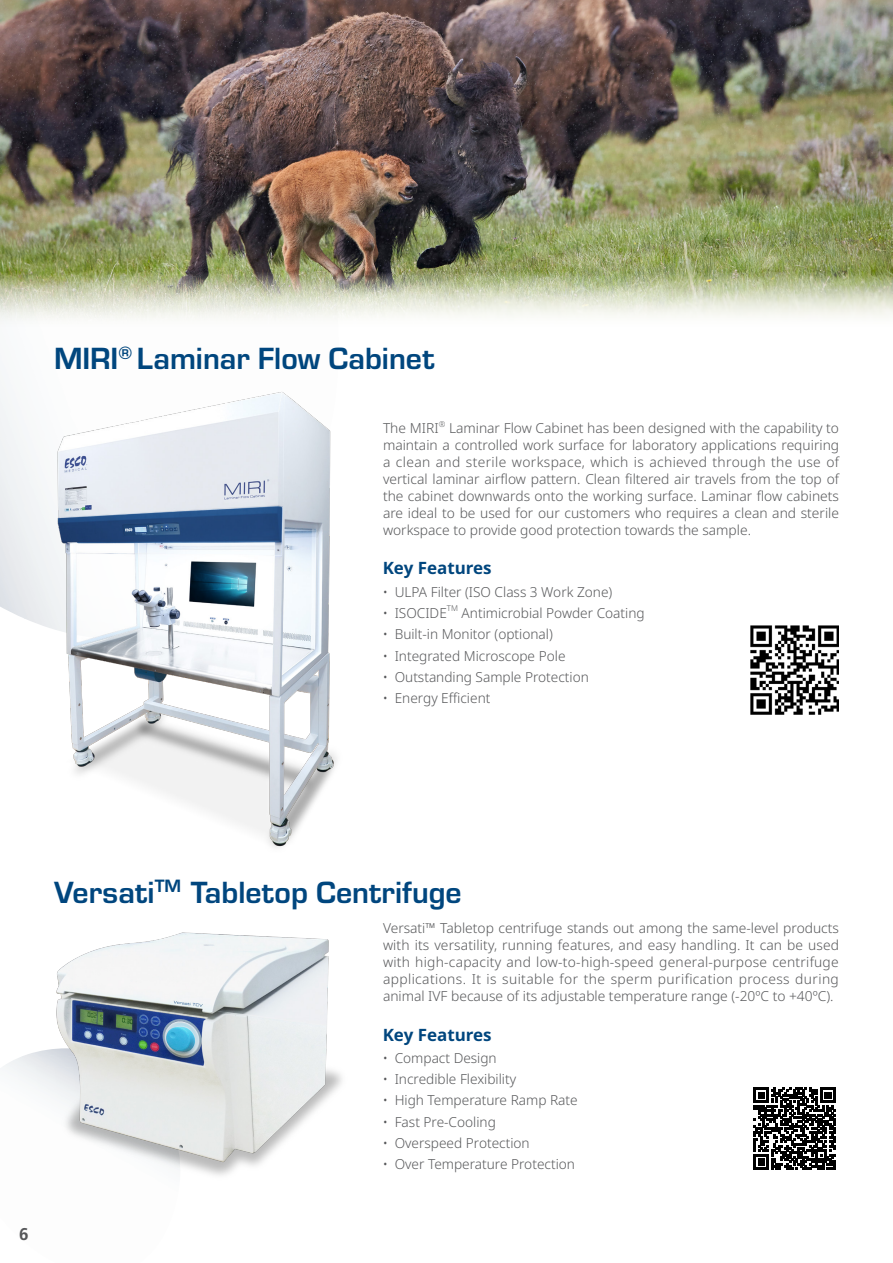
<style>
.page{position:relative;width:893px;height:1263px;background:#fff}
.page>*{position:absolute;margin:0;border:0;box-sizing:border-box;transform-origin:0 0}
.t1{font:700 31.8px "Eurostile";color:#00467e}
.t2{font:700 17.1px "Frutiger LT Std";color:#57585a}
.Paragraph_Title_4{font:16.95px "Noto Sans";color:#00467e}
.Paragraph_Style_3{font:13.8px/17px "Noto Sans";color:#57585a;text-align:justify}
.Paragraph_Style_3-2{font:8.1px "Noto Sans";color:#57585a}
</style>
<div class="page">
<img style="left:27px;top:1052px;width:7px;height:7px">
<img style="left:21px;top:336px;width:29px;height:172px">
<img style="left:0;top:0;width:893px;height:321px">
<img style="left:38px;top:383px;width:299px;height:465px">
<img style="left:751px;top:626px;width:88px;height:88px">
<img style="left:34px;top:932px;width:308px;height:244px">
<svg style="left:753px;top:1087px;width:83px;height:83px"></svg>
<svg style="left:754px;top:1087px;width:81px;height:82px"></svg>
<p class="t1" style="left:54px;top:336px;width:382px">MIRI<sup>®</sup> Laminar Flow Cabinet</p>
<p class="Paragraph_Style_3" style="left:383px;top:420px;width:57px">The MIRI</p>
<p class="Paragraph_Style_3-2" style="left:439px;top:418px;width:8px">®</p>
<p class="Paragraph_Style_3" style="left:383px;top:420px;width:458px;text-indent:66px">Laminar Flow Cabinet has been designed with the capability to maintain a controlled work surface for laboratory applications requiring a clean and sterile workspace, which is achieved through the use of vertical laminar airflow pattern. Clean filtered air travels from the top of the cabinet downwards onto the working surface. Laminar flow cabinets are ideal to be used for our customers who requires a clean and sterile workspace to provide good protection towards the sample.</p>
<p class="Paragraph_Title_4" style="left:383px;top:556px;width:110px">Key Features</p>
<p class="Paragraph_Style_3" style="left:383px;top:584px;width:231px">• ULPA Filter (ISO Class 3 Work Zone)</p>
<p class="Paragraph_Style_3" style="left:383px;top:605px;width:66px">• ISOCIDE</p>
<p class="Paragraph_Style_3-2" style="left:447px;top:603px;width:13px">TM</p>
<p class="Paragraph_Style_3" style="left:462px;top:605px;width:185px">Antimicrobial Powder Coating</p>
<p class="Paragraph_Style_3" style="left:383px;top:626px;width:172px">• Built-in Monitor (optional)</p>
<p class="Paragraph_Style_3" style="left:383px;top:647px;width:184px">• Integrated Microscope Pole</p>
<p class="Paragraph_Style_3" style="left:383px;top:669px;width:208px">• Outstanding Sample Protection</p>
<p class="Paragraph_Style_3" style="left:383px;top:690px;width:109px">• Energy Efficient</p>
<p class="t2" style="left:19px;top:1224px;width:11px">6</p>
<p class="t1" style="left:54px;top:869px;width:409px">Versati<sup>TM</sup> Tabletop Centrifuge</p>
<p class="Paragraph_Style_3" style="left:383px;top:920px;width:458px">Versati™ Tabletop centrifuge stands out among the same-level products with its versatility, running features, and easy handling. It can be used with high-capacity and low-to-high-speed general-purpose centrifuge applications. It is suitable for the sperm purification process during animal IVF because of its adjustable temperature range (-20ºC to +40ºC).</p>
<p class="Paragraph_Title_4" style="left:383px;top:1022px;width:110px">Key Features</p>
<p class="Paragraph_Style_3" style="left:383px;top:1050px;width:116px">• Compact Design</p>
<p class="Paragraph_Style_3" style="left:383px;top:1071px;width:135px">• Incredible Flexibility</p>
<p class="Paragraph_Style_3" style="left:383px;top:1092px;width:197px">• High Temperature Ramp Rate</p>
<p class="Paragraph_Style_3" style="left:383px;top:1113px;width:115px">• Fast Pre-Cooling</p>
<p class="Paragraph_Style_3" style="left:383px;top:1135px;width:149px">• Overspeed Protection</p>
<p class="Paragraph_Style_3" style="left:383px;top:1156px;width:194px">• Over Temperature Protection</p>
</div>
